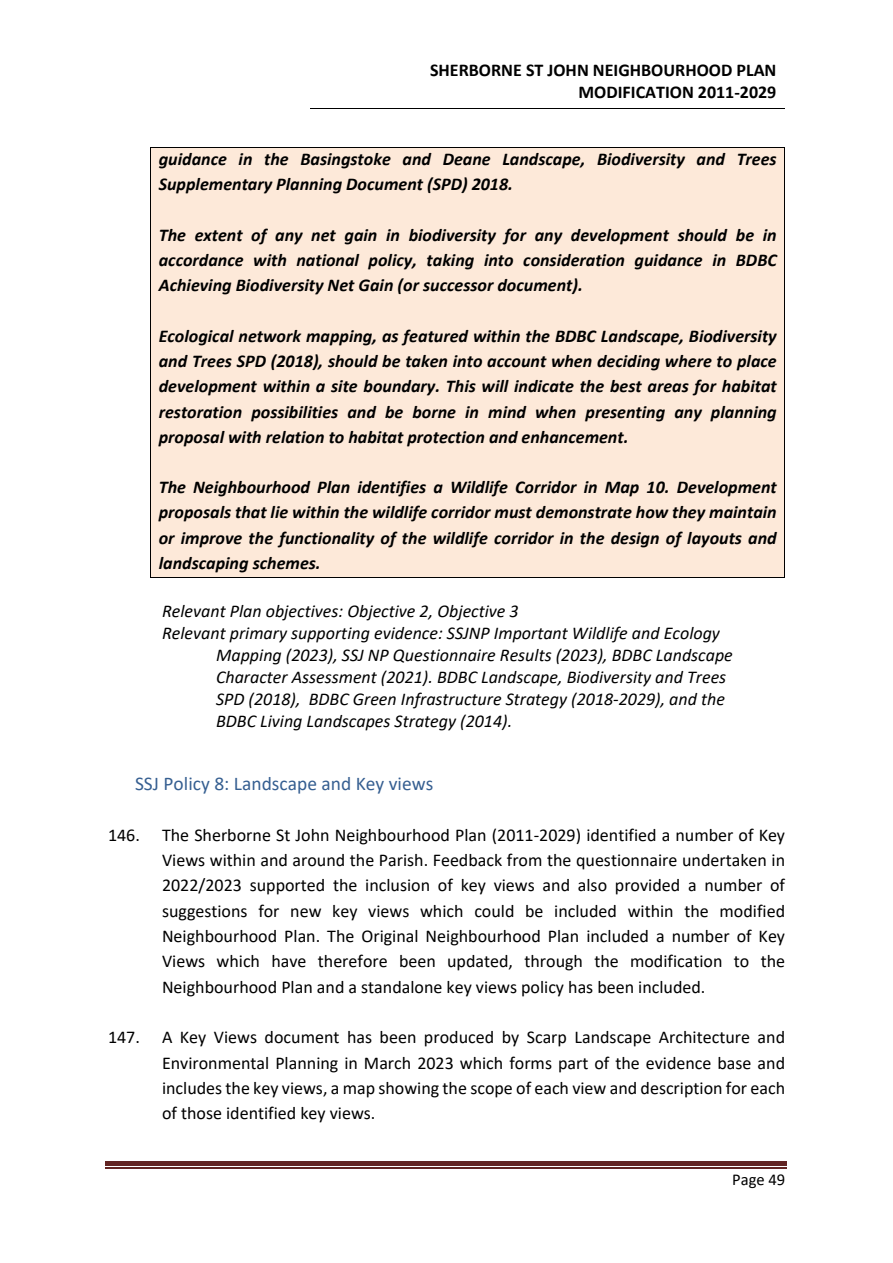
<style>
.page{position:relative;width:893px;height:1263px;background:#fff}
.page>*{position:absolute;margin:0;border:0;box-sizing:border-box;transform-origin:0 0}
.t1{font:19.5px "Calibri";color:#365f91}
.t2{font:italic 700 18px/25.3px "Calibri";color:#000;text-align:justify}
.t3{font:18px/25.2px "Calibri";color:#000;text-align:justify}
.t4{font:italic 18px "Calibri";color:#000}
.t5{font:700 18px/21.9px "Calibri";color:#000;text-align:right}
.t6{font:16.5px "Calibri";color:#000}
</style>
<div class="page">
<hr style="left:310px;top:108px;width:475px;height:1px;background:#000">
<hr style="left:106px;top:1162px;width:681px;height:4px;background:#622423">
<hr style="left:106px;top:1167px;width:681px;height:1px;background:#622423">
<div style="left:151px;top:148px;width:633px;height:429px;background:#fde9d9"></div>
<hr style="left:151px;top:147px;width:633px;height:1px;background:#000">
<hr style="left:150px;top:148px;width:1px;height:429px;background:#000">
<hr style="left:151px;top:577px;width:633px;height:1px;background:#000">
<hr style="left:784px;top:148px;width:1px;height:429px;background:#000">
<p class="t5" style="left:430px;top:59px;width:348px">SHERBORNE ST JOHN NEIGHBOURHOOD PLAN<br>MODIFICATION 2011-2029</p>
<p class="t2" style="left:159px;top:146px;width:619px">guidance in the Basingstoke and Deane Landscape, Biodiversity and Trees<br>Supplementary Planning Document (SPD) 2018.</p>
<p class="t2" style="left:159px;top:222px;width:619px">The extent of any net gain in biodiversity for any development should be in accordance with national policy, taking into consideration guidance in BDBC Achieving Biodiversity Net Gain (or successor document).</p>
<p class="t2" style="left:159px;top:323px;width:619px">Ecological network mapping, as featured within the BDBC Landscape, Biodiversity and Trees SPD (2018), should be taken into account when deciding where to place development within a site boundary. This will indicate the best areas for habitat restoration possibilities and be borne in mind when presenting any planning proposal with relation to habitat protection and enhancement.</p>
<p class="t2" style="left:159px;top:474px;width:619px">The Neighbourhood Plan identifies a Wildlife Corridor in Map 10. Development proposals that lie within the wildlife corridor must demonstrate how they maintain or improve the functionality of the wildlife corridor in the design of layouts and landscaping schemes.</p>
<p class="t4" style="left:162px;top:600px;width:358px">Relevant Plan objectives: Objective 2, Objective 3</p>
<p class="t4" style="left:162px;top:622px;width:559px">Relevant primary supporting evidence: SSJNP Important Wildlife and Ecology</p>
<p class="t4" style="left:216px;top:644px;width:518px">Mapping (2023), SSJ NP Questionnaire Results (2023), BDBC Landscape</p>
<p class="t4" style="left:216px;top:666px;width:512px">Character Assessment (2021). BDBC Landscape, Biodiversity and Trees</p>
<p class="t4" style="left:216px;top:688px;width:510px">SPD (2018), BDBC Green Infrastructure Strategy (2018-2029), and the</p>
<p class="t4" style="left:216px;top:710px;width:298px">BDBC Living Landscapes Strategy (2014).</p>
<p class="t1" style="left:135px;top:771px;width:300px">SSJ Policy 8: Landscape and Key views</p>
<p class="t3" style="left:162px;top:822px;width:624px;text-indent:-54px">146. The Sherborne St John Neighbourhood Plan (2011-2029) identified a number of Key Views within and around the Parish. Feedback from the questionnaire undertaken in 2022/2023 supported the inclusion of key views and also provided a number of suggestions for new key views which could be included within the modified Neighbourhood Plan. The Original Neighbourhood Plan included a number of Key Views which have therefore been updated, through the modification to the Neighbourhood Plan and a standalone key views policy has been included.</p>
<p class="t3" style="left:162px;top:1024px;width:624px;text-indent:-54px">147. A Key Views document has been produced by Scarp Landscape Architecture and Environmental Planning in March 2023 which forms part of the evidence base and includes the key views, a map showing the scope of each view and description for each of those identified key views.</p>
<p class="t6" style="left:732px;top:1169px;width:54px">Page 49</p>
</div>
